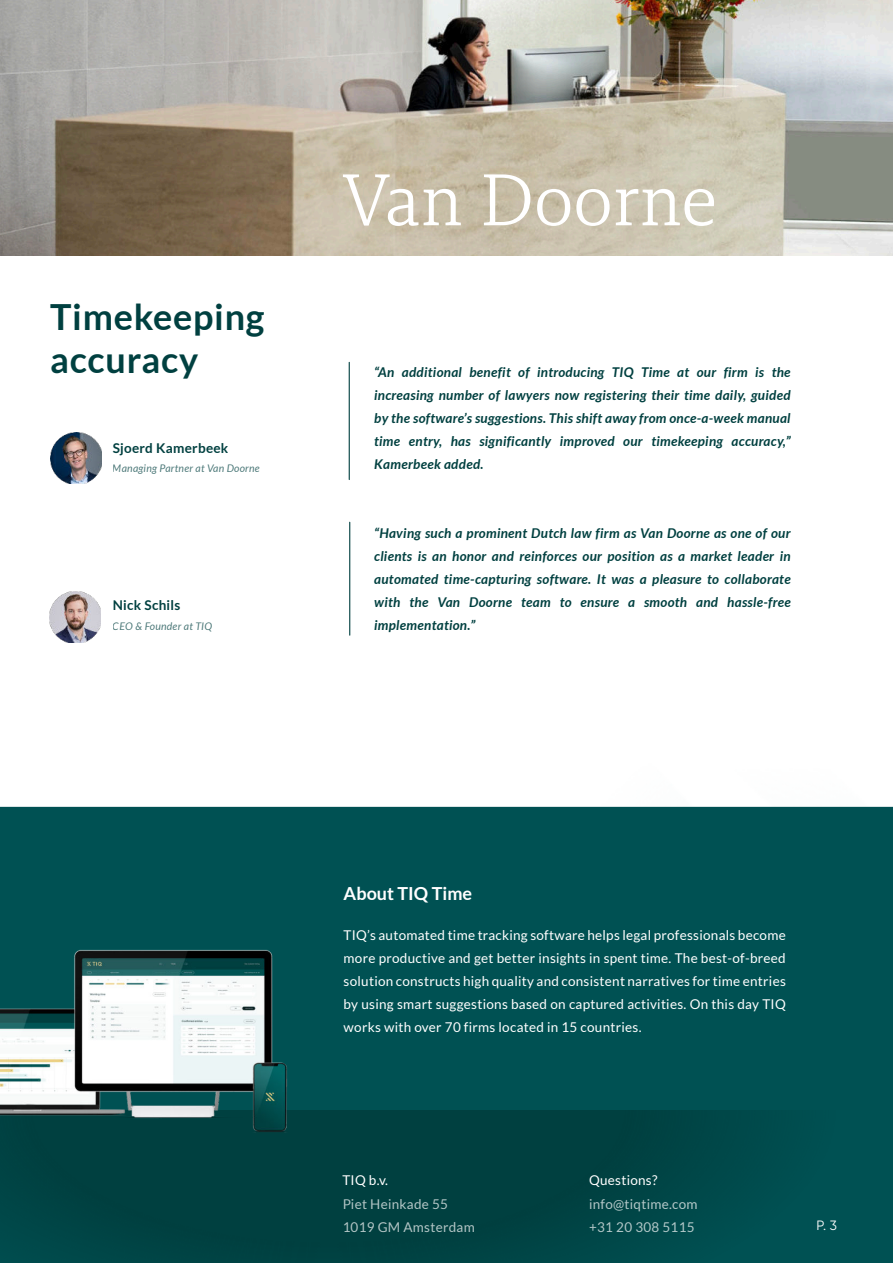
<style>
.page{position:relative;width:893px;height:1263px;background:#fff}
.page>*{position:absolute;margin:0;border:0;box-sizing:border-box;transform-origin:0 0}
.t1{font:700 36px/43.2px "Lato";letter-spacing:.02em;color:#004040}
.t2{font:700 18px "Lato";color:#fff}
.t3{font:italic 700 13.5px/23px "Lato";letter-spacing:.02em;color:#004040;text-align:justify}
.t4{font:13.5px/23px "Lato";letter-spacing:.02em;color:#fff}
.t5{font:700 13.5px "Lato";letter-spacing:.02em;color:#004040}
.t6{font:13.5px "Gilroy";color:#fff}
.t7{font:italic 10.5px "Lato";letter-spacing:.02em;color:#004040}
</style>
<div class="page">
<hr style="left:349px;top:362px;width:1px;height:117px;background:#004040">
<hr style="left:349px;top:522px;width:1px;height:113px;background:#004040">
<div style="left:0;top:807px;width:893px;height:456px;background:#005153"></div>
<img style="left:0;top:1110px;width:837px;height:153px">
<img style="left:0;top:920px;width:293px;height:212px">
<img style="left:0;top:0;width:892px;height:256px">
<svg style="left:343px;top:174px;width:371px;height:52px"></svg>
<img style="left:51px;top:432px;width:51px;height:51px">
<img style="left:50px;top:591px;width:51px;height:51px">
<h1 class="t1" style="left:50px;top:298px;width:216px">Timekeeping accuracy</h1>
<p class="t5" style="left:113px;top:443px;width:117px">Sjoerd Kamerbeek</p>
<p class="t7" style="left:113px;top:465px;width:149px">Managing Partner at Van Doorne</p>
<p class="t5" style="left:113px;top:600px;width:69px">Nick Schils</p>
<p class="t7" style="left:113px;top:622px;width:101px">CEO &amp; Founder at TIQ</p>
<p class="t3" style="left:374px;top:362px;width:418px">“An additional benefit of introducing TIQ Time at our firm is the increasing number of lawyers now registering their time daily, guided by the software’s suggestions. This shift away from once-a-week manual time entry, has significantly improved our timekeeping accuracy,” Kamerbeek added.</p>
<p class="t3" style="left:374px;top:523px;width:418px">“Having such a prominent Dutch law firm as Van Doorne as one of our clients is an honor and reinforces our position as a market leader in automated time-capturing software. It was a pleasure to collaborate with the Van Doorne team to ensure a smooth and hassle-free implementation.”</p>
<h2 class="t2" style="left:344px;top:886px;width:130px">About TIQ Time</h2>
<p class="t4" style="left:344px;top:925px;width:444px;text-align:justify">TIQ’s automated time tracking software helps legal professionals become more productive and get better insights in spent time. The best-of-breed solution constructs high quality and consistent narratives for time entries by using smart suggestions based on captured activities. On this day TIQ works with over 70 firms located in 15 countries.</p>
<p class="t4" style="left:342px;top:1170px;width:47px">TIQ b.v.</p>
<p class="t4" style="left:589px;top:1170px;width:70px">Questions?</p>
<p class="t4" style="left:342px;top:1192px;width:134px;line-height:23.4px">Piet Heinkade 55<br>1019 GM Amsterdam</p>
<p class="t4" style="left:589px;top:1193px;width:110px;line-height:23.4px">info@tiqtime.com +31 20 308 5115</p>
<p class="t6" style="left:817px;top:1219px;width:22px">P. 3</p>
</div>
